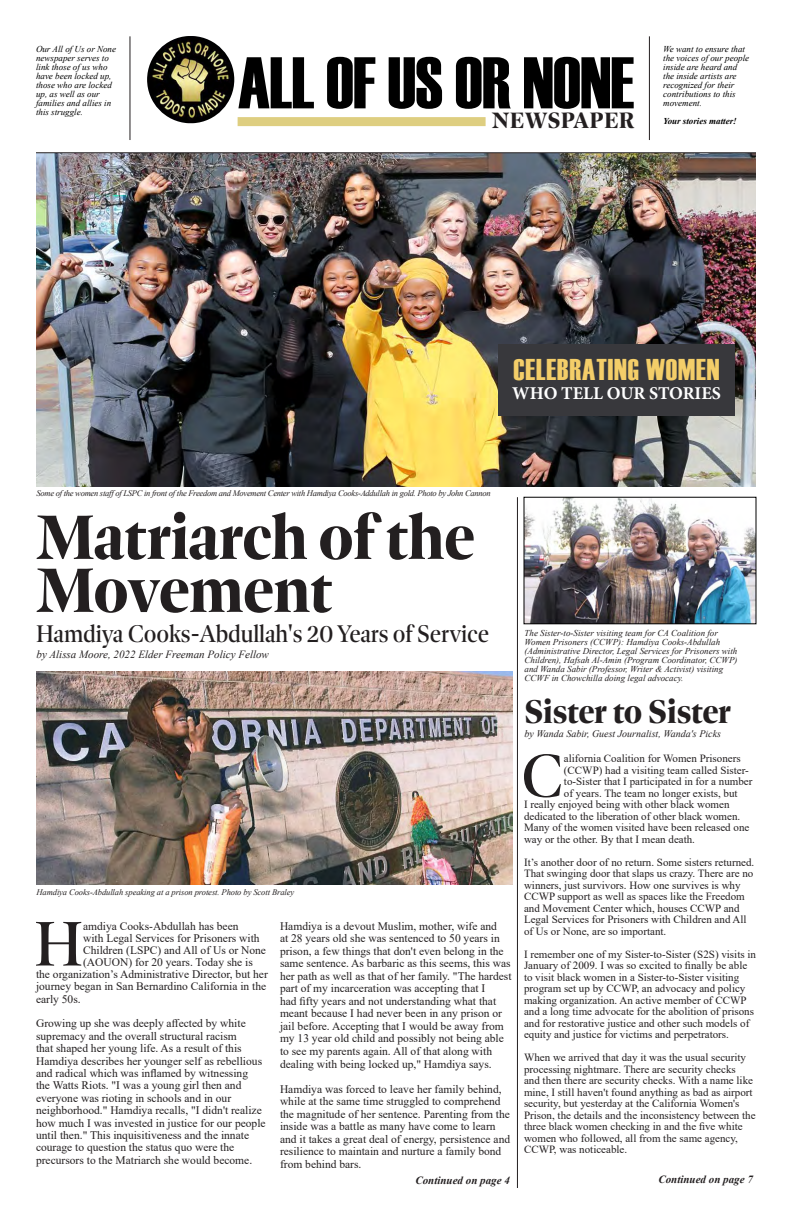
<style>
.page{position:relative;width:792px;height:1224px;background:#fff}
.page>*{position:absolute;margin:0;border:0;box-sizing:border-box;transform-origin:0 0}
.t1{font:73px "Haettenschweiler";letter-spacing:-.01em;color:#000}
.t2{font:65.3px "Dejanire Headline";color:#231f20}
.t3{font:700 65px/53px "Dejanire Headline";letter-spacing:-.01em;color:#231f20;scale:.96 1}
.t4{font:62.6px "Dejanire Headline";color:#231f20}
.t5{font:700 34px "Dejanire Headline";letter-spacing:-.01em;color:#231f20;scale:.96 1}
.t6{font:30px "Haettenschweiler";letter-spacing:.03em;color:#f4ce69}
.t7{font:25px "Dejanire Headline";letter-spacing:-.01em;color:#231f20;scale:.96 1}
.t8{font:700 23px "Dejanire Headline";letter-spacing:.025em;color:#231f20;scale:.96 1}
.t9{font:700 18px "Minion Pro";color:#fff}
.t10{font:11.5px/12.5px "Times New Roman";color:#231f20}
.t11{font:11px/11.5px "Times New Roman";color:#231f20}
.t12{font:italic 11px "Times New Roman";color:#231f20}
.t13{font:italic 700 11px "Times New Roman";color:#231f20}
.t14{font:italic 10px "Times New Roman";color:#231f20}
.t15{font:italic 9px/9px "Times New Roman";color:#231f20}
.t16{font:italic 9px/9px "Times New Roman";color:#000}
.t17{font:italic 700 9px "Times New Roman";color:#000}
.t18{font:italic 8.5px "Times New Roman";letter-spacing:-.03em;color:#231f20}
.t19{font:italic 8.5px "Times New Roman";letter-spacing:-.01em;color:#231f20}
</style>
<div class="page">
<img style="left:36px;top:153px;width:720px;height:334px">
<hr style="left:649px;top:36px;width:1px;height:104px;background:#231f20">
<hr style="left:130px;top:36px;width:1px;height:104px;background:#231f20">
<div style="left:238px;top:117px;width:248px;height:9px;background:#dece80"></div>
<hr style="left:36px;top:152px;width:720px;height:1px;background:#231f20">
<img style="left:147px;top:36px;width:87px;height:87px;border-radius:42px">
<img style="left:526px;top:499px;width:228px;height:123px">
<div style="left:524px;top:497px;width:232px;height:127px;border:1px solid #000"></div>
<div style="left:498px;top:344px;width:237px;height:72px;background:#38383c"></div>
<hr style="left:517px;top:497px;width:1px;height:691px;background:#231f20">
<img style="left:36px;top:671px;width:476px;height:213px">
<p class="t16" style="left:36px;top:44px;width:82px">Our All of Us or None newspaper serves to link those of us who have been locked up, those who are locked up, as well as our families and allies in this struggle.</p>
<p class="t16" style="left:663px;top:44px;width:87px">We want to ensure that the voices of our people inside are heard and the inside artists are recognized for their contributions to this movement.</p>
<p class="t17" style="left:663px;top:115px;width:75px">Your stories matter!</p>
<p class="t1" style="left:238px;top:33px;width:398px">ALL OF US OR NONE</p>
<p class="t8" style="left:492px;top:106px;width:150px">NEWSPAPER</p>
<p class="t6" style="left:513px;top:349px;width:208px">CELEBRATING WOMEN</p>
<p class="t9" style="left:512px;top:381px;width:210px">WHO TELL OUR STORIES</p>
<p class="t18" style="left:37px;top:488px;width:456px">Some of the women staffof LSPC in front of the Freedom and Movement Center with Hamdiya Cooks-Addullah in gold. Photo by John Cannon</p>
<p class="t3" style="left:36px;top:510px;width:459px">Matriarch of the<br>Movement</p>
<p class="t7" style="left:36px;top:619px;width:473px">Hamdiya Cooks-Abdullah's 20 Years of Service</p>
<p class="t12" style="left:37px;top:646px;width:234px">by Alissa Moore, 2022 Elder Freeman Policy Fellow</p>
<p class="t15" style="left:525px;top:628px;width:215px">The Sister-to-Sister visiting team for CA Coalition for Women Prisoners (CCWP): Hamdiya Cooks-Abdullah (Administrative Director, Legal Services for Prisoners with Children), Hafsah Al-Amin (Program Coordinator, CCWP) and Wanda Sabir (Professor, Writer &amp; Activist) visiting CCWF in Chowchilla doing legal advocacy.</p>
<p class="t5" style="left:524px;top:691px;width:217px">Sister to Sister</p>
<p class="t14" style="left:525px;top:727px;width:198px">by Wanda Sabir, Guest Journalist, Wanda's Picks</p>
<p class="t19" style="left:37px;top:886px;width:259px">Hamdiya Cooks-Abdullah speaking at a prison protest. Photo by Scott Braley</p>
<p class="t2" style="left:34px;top:905px;width:50px">H</p>
<p class="t10" style="left:83px;top:919px;width:157px">amdiya Cooks-Abdullah has been</p>
<p class="t10" style="left:83px;top:931px;width:178px">with Legal Services for Prisoners with</p>
<p class="t10" style="left:83px;top:943px;width:185px">Children (LSPC) and All of Us or None</p>
<p class="t10" style="left:83px;top:955px;width:171px">(AOUON) for 20 years. Today she is</p>
<p class="t10" style="left:36px;top:967px;width:233px">the organization’s Administrative Director, but her</p>
<p class="t10" style="left:36px;top:980px;width:232px">journey began in San Bernardino California in the</p>
<p class="t10" style="left:36px;top:992px;width:46px">early 50s.</p>
<p class="t10" style="left:36px;top:1017px;width:231px">Growing up she was deeply affected by white supremacy and the overall structural racism<br>that shaped her young life. As a result of this Hamdiya describes her younger self as rebellious and radical which was inflamed by witnessing<br>the Watts Riots. "I was a young girl then and everyone was rioting in schools and in our neighborhood." Hamdiya recalls, "I didn't realize how much I was invested in justice for our people until then." This inquisitiveness and the innate courage to question the status quo were the precursors to the Matriarch she would become.</p>
<p class="t10" style="left:280px;top:919px;width:233px">Hamdiya is a devout Muslim, mother, wife and<br>at 28 years old she was sentenced to 50 years in prison, a few things that don't even belong in the same sentence. As barbaric as this seems, this was her path as well as that of her family. "The hardest part of my incarceration was accepting that I<br>had fifty years and not understanding what that meant because I had never been in any prison or jail before. Accepting that I would be away from my 13 year old child and possibly not being able to see my parents again. All of that along with dealing with being locked up," Hamdiya says.</p>
<p class="t10" style="left:280px;top:1082px;width:232px">Hamdiya was forced to leave her family behind, while at the same time struggled to comprehend the magnitude of her sentence. Parenting from the inside was a battle as many have come to learn and it takes a great deal of energy, persistence and resilience to maintain and nurture a family bond from behind bars.</p>
<p class="t4" style="left:521px;top:739px;width:44px">C</p>
<p class="t11" style="left:564px;top:752px;width:178px">alifornia Coalition for Women Prisoners</p>
<p class="t11" style="left:564px;top:764px;width:186px">(CCWP) had a visiting team called Sister-</p>
<p class="t11" style="left:564px;top:775px;width:190px">to-Sister that I participated in for a number</p>
<p class="t11" style="left:564px;top:787px;width:175px">of years. The team no longer exists, but</p>
<p class="t11" style="left:524px;top:798px;width:207px">I really enjoyed being with other black women</p>
<p class="t11" style="left:524px;top:810px;width:218px">dedicated to the liberation of other black women.</p>
<p class="t11" style="left:524px;top:821px;width:227px">Many of the women visited have been released one</p>
<p class="t11" style="left:524px;top:833px;width:173px">way or the other. By that I mean death.</p>
<p class="t11" style="left:524px;top:856px;width:232px">It’s another door of no return. Some sisters returned.<br>That swinging door that slaps us crazy. There are no winners, just survivors. How one survives is why CCWP support as well as spaces like the Freedom and Movement Center which, houses CCWP and Legal Services for Prisoners with Children and All of Us or None, are so important.</p>
<p class="t11" style="left:524px;top:948px;width:233px">I remember one of my Sister-to-Sister (S2S) visits in January of 2009. I was so excited to finally be able to visit black women in a Sister-to-Sister visiting program set up by CCWP, an advocacy and policy making organization. An active member of CCWP and a long time advocate for the abolition of prisons and for restorative justice and other such models of equity and justice for victims and perpetrators.</p>
<p class="t11" style="left:524px;top:1051px;width:233px">When we arrived that day it was the usual security processing nightmare. There are security checks<br>and then there are security checks. With a name like mine, I still haven't found anything as bad as airport security, but yesterday at the California Women's Prison, the details and the inconsistency between the three black women checking in and the five white women who followed, all from the same agency, CCWP, was noticeable.</p>
<p class="t13" style="left:415px;top:1173px;width:96px">Continued on page 4</p>
<p class="t13" style="left:658px;top:1172px;width:96px">Continued on page 7</p>
</div>
